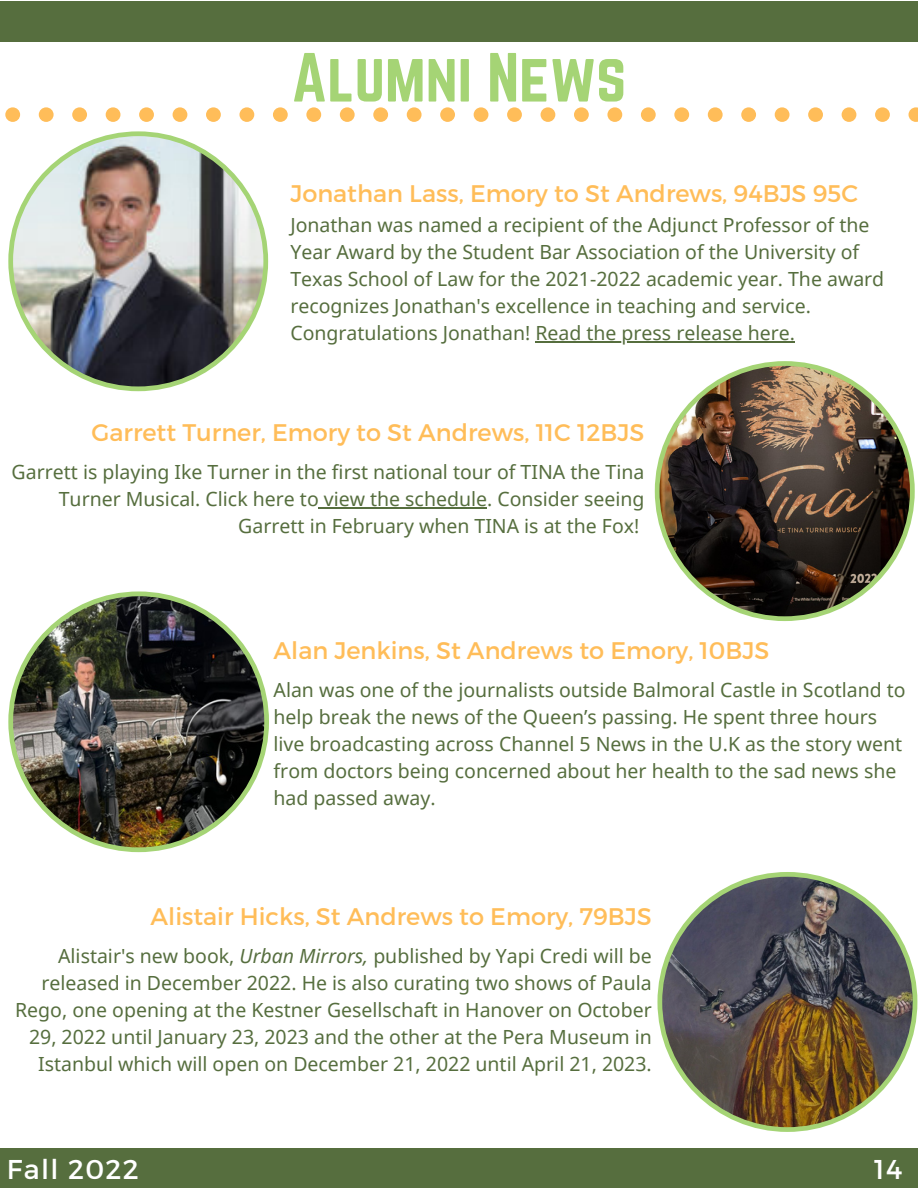
<style>
.page{position:relative;width:918px;height:1188px;background:#fff}
.page>*{position:absolute;margin:0;border:0;box-sizing:border-box;transform-origin:0 0}
.t1{font:60.75px "Norwester";color:#a5d475}
.t2{font:27.15px "Montserrat";letter-spacing:.05em;color:#fff}
.t3{font:24px "Montserrat";color:#ffbd59}
.t4{font:19.5px/27px "Noto Sans";color:#566e3e}
.s1{font-style:italic}
</style>
<div class="page">
<hr style="left:535px;top:341px;width:260px;height:1px;background:#566e3e">
<div style="left:0;top:1px;width:918px;height:41px;background:#566e3e"></div>
<div style="left:0;top:1149px;width:918px;height:39px;background:#566e3e"></div>
<img style="left:655px;top:361px;width:260px;height:260px">
<img style="left:8px;top:591px;width:261px;height:261px">
<hr style="left:319px;top:507px;width:168px;height:2px;background:#566e3e">
<img style="left:8px;top:131px;width:260px;height:260px">
<div style="left:5px;top:107px;width:15px;height:15px;background:#ffbd59;border-radius:50%"></div>
<div style="left:39px;top:107px;width:15px;height:15px;background:#ffbd59;border-radius:50%"></div>
<div style="left:72px;top:107px;width:15px;height:15px;background:#ffbd59;border-radius:50%"></div>
<div style="left:106px;top:107px;width:14px;height:15px;background:#ffbd59;border-radius:50%"></div>
<div style="left:139px;top:107px;width:15px;height:15px;background:#ffbd59;border-radius:50%"></div>
<div style="left:173px;top:107px;width:14px;height:15px;background:#ffbd59;border-radius:50%"></div>
<div style="left:206px;top:107px;width:15px;height:15px;background:#ffbd59;border-radius:50%"></div>
<div style="left:239px;top:107px;width:15px;height:15px;background:#ffbd59;border-radius:50%"></div>
<div style="left:273px;top:107px;width:15px;height:15px;background:#ffbd59;border-radius:50%"></div>
<div style="left:306px;top:107px;width:15px;height:15px;background:#ffbd59;border-radius:50%"></div>
<div style="left:340px;top:107px;width:15px;height:15px;background:#ffbd59;border-radius:50%"></div>
<div style="left:373px;top:107px;width:15px;height:15px;background:#ffbd59;border-radius:50%"></div>
<div style="left:407px;top:107px;width:15px;height:15px;background:#ffbd59;border-radius:50%"></div>
<div style="left:440px;top:107px;width:15px;height:15px;background:#ffbd59;border-radius:50%"></div>
<div style="left:474px;top:107px;width:14px;height:15px;background:#ffbd59;border-radius:50%"></div>
<div style="left:507px;top:107px;width:15px;height:15px;background:#ffbd59;border-radius:50%"></div>
<div style="left:541px;top:107px;width:14px;height:15px;background:#ffbd59;border-radius:50%"></div>
<div style="left:574px;top:107px;width:15px;height:15px;background:#ffbd59;border-radius:50%"></div>
<div style="left:607px;top:107px;width:15px;height:15px;background:#ffbd59;border-radius:50%"></div>
<div style="left:641px;top:107px;width:15px;height:15px;background:#ffbd59;border-radius:50%"></div>
<div style="left:674px;top:107px;width:15px;height:15px;background:#ffbd59;border-radius:50%"></div>
<div style="left:708px;top:107px;width:15px;height:15px;background:#ffbd59;border-radius:50%"></div>
<div style="left:741px;top:107px;width:15px;height:15px;background:#ffbd59;border-radius:50%"></div>
<div style="left:775px;top:107px;width:15px;height:15px;background:#ffbd59;border-radius:50%"></div>
<div style="left:808px;top:107px;width:15px;height:15px;background:#ffbd59;border-radius:50%"></div>
<div style="left:842px;top:107px;width:14px;height:15px;background:#ffbd59;border-radius:50%"></div>
<div style="left:875px;top:107px;width:15px;height:15px;background:#ffbd59;border-radius:50%"></div>
<svg style="left:909px;top:107px;width:9px;height:15px"></svg>
<img style="left:657px;top:872px;width:260px;height:260px">
<h1 class="t1" style="left:292px;top:41px;width:336px">Alumni News</h1>
<p class="t3" style="left:290px;top:178px;width:569px">Jonathan Lass, Emory to St Andrews, 94BJS 95C</p>
<p class="t4" style="left:290px;top:211px;width:595px">Jonathan was named a recipient of the Adjunct Professor of the Year Award by the Student Bar Association of the University of Texas School of Law for the 2021-2022 academic year. The award recognizes Jonathan's excellence in teaching and service.<br>Congratulations Jonathan! Read the press release here.</p>
<p class="t3" style="left:92px;top:417px;width:554px">Garrett Turner, Emory to St Andrews, 11C 12BJS</p>
<p class="t4" style="left:12px;top:458px;width:634px;text-align:right">Garrett is playing Ike Turner in the first national tour of TINA the Tina<br>Turner Musical. Click here to view the schedule. Consider seeing<br>Garrett in February when TINA is at the Fox!</p>
<p class="t3" style="left:274px;top:635px;width:497px">Alan Jenkins, St Andrews to Emory, 10BJS</p>
<p class="t4" style="left:274px;top:675px;width:634px">Alan was one of the journalists outside Balmoral Castle in Scotland to help break the news of the Queen’s passing. He spent three hours live broadcasting across Channel 5 News in the U.K as the story went from doctors being concerned about her health to the sad news she had passed away.</p>
<p class="t3" style="left:151px;top:901px;width:503px">Alistair Hicks, St Andrews to Emory, 79BJS</p>
<p class="t4" style="left:15px;top:942px;width:638px;text-align:right">Alistair's new book, <span class="s1">Urban Mirrors,</span> published by Yapi Credi will be released in December 2022. He is also curating two shows of Paula Rego, one opening at the Kestner Gesellschaft in Hanover on October 29, 2022 until January 23, 2023 and the other at the Pera Museum in Istanbul which will open on December 21, 2022 until April 21, 2023.</p>
<h2 class="t2" style="left:7px;top:1151px;width:134px">Fall 2022</h2>
<h2 class="t2" style="left:874px;top:1151px;width:30px">14</h2>
</div>
